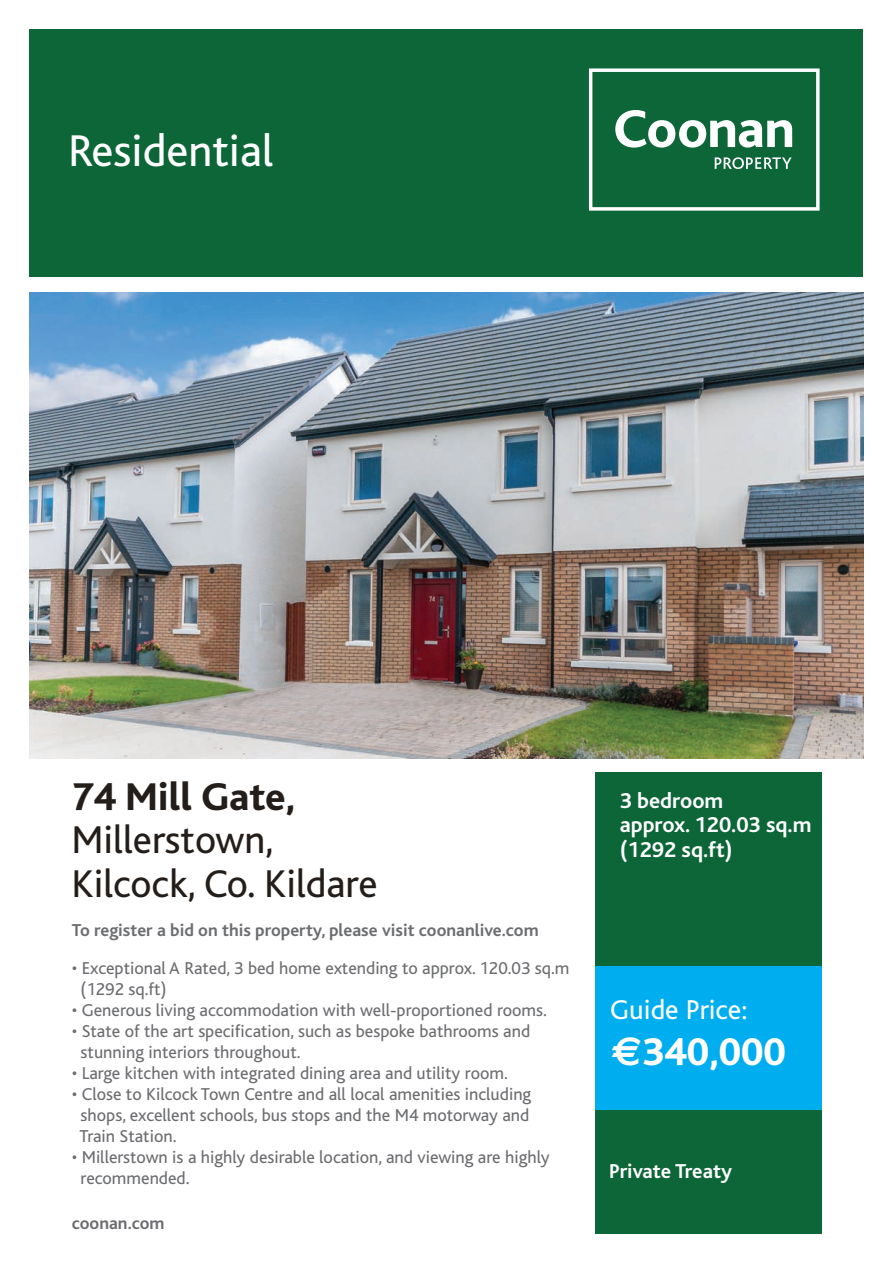
<style>
.page{position:relative;width:893px;height:1263px;background:#fff}
.page>*{position:absolute;margin:0;border:0;box-sizing:border-box;transform-origin:0 0}
.t1{font:46.5px "Bliss";color:#fff}
.t2{font:40.5px/43.5px "Bliss";color:#241e1b}
.t3{font:800 40.5px "Bliss";color:#241e1b}
.t4{font:800 40.5px "Bliss";color:#fff}
.t5{font:28.5px "Bliss";color:#fff}
.t6{font:700 22.5px/24.6px "Bliss";color:#fff}
.t7{font:700 21px "Bliss";color:#fff}
.t8{font:18px/21px "Bliss";color:#6c6d70}
.t9{font:700 18px "Bliss";color:#6c6d70}
.s1{font-family:"Euro Sans";font-weight:700}
</style>
<div class="page">
<div style="left:595px;top:772px;width:227px;height:461px;background:#0c6638"></div>
<div style="left:30px;top:30px;width:833px;height:247px;background:#0c6638"></div>
<svg style="left:589px;top:68px;width:231px;height:143px"></svg>
<img style="left:30px;top:292px;width:833px;height:466px">
<div style="left:595px;top:966px;width:227px;height:143px;background:#00aeef"></div>
<h1 class="t1" style="left:68px;top:127px;width:207px">Residential</h1>
<h2 class="t3" style="left:71px;top:775px;width:225px">74 Mill Gate,</h2>
<h2 class="t2" style="left:71px;top:819px;width:308px">Millerstown,<br>Kilcock, Co. Kildare</h2>
<p class="t9" style="left:72px;top:921px;width:468px">To register a bid on this property, please visit coonanlive.com</p>
<p class="t8" style="left:81px;top:958px;width:490px;text-indent:-9px">• Exceptional A Rated, 3 bed home extending to approx. 120.03 sq.m (1292 sq.ft)</p>
<p class="t8" style="left:72px;top:1000px;width:477px">• Generous living accommodation with well-proportioned rooms.</p>
<p class="t8" style="left:81px;top:1021px;width:451px;text-indent:-9px">• State of the art specification, such as bespoke bathrooms and stunning interiors throughout.</p>
<p class="t8" style="left:72px;top:1063px;width:438px">• Large kitchen with integrated dining area and utility room.</p>
<p class="t8" style="left:79px;top:1084px;width:453px;text-align:justify;text-indent:-8px">• Close to Kilcock Town Centre and all local amenities including shops, excellent schools, bus stops and the M4 motorway and Train Station.</p>
<p class="t8" style="left:81px;top:1147px;width:471px;text-indent:-9px">• Millerstown is a highly desirable location, and viewing are highly recommended.</p>
<p class="t9" style="left:72px;top:1213px;width:94px">coonan.com</p>
<p class="t6" style="left:620px;top:788px;width:193px">3 bedroom<br>approx. 120.03 sq.m (1292 sq.ft)</p>
<h3 class="t5" style="left:610px;top:995px;width:139px">Guide Price:</h3>
<h2 class="t4" style="left:612px;top:1030px;width:176px"><span class="s1">8</span>340,000</h2>
<p class="t7" style="left:609px;top:1160px;width:124px">Private Treaty</p>
</div>
